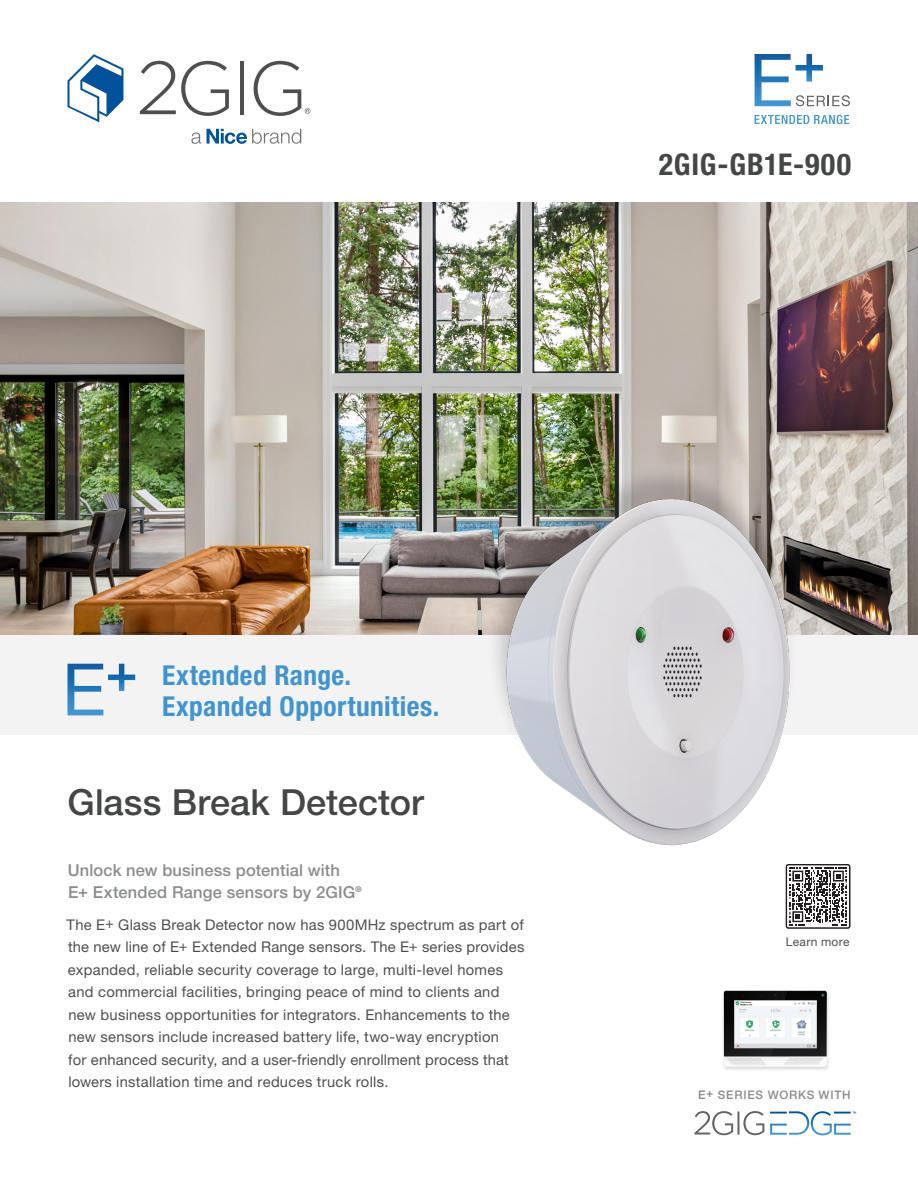
<style>
.page{position:relative;width:918px;height:1188px;background:#fff}
.page>*{position:absolute;margin:0;border:0;box-sizing:border-box;transform-origin:0 0}
.t1{font:500 36px "Helvetica Neue LT Std";letter-spacing:.005em;color:#454647}
.t2{font:700 condensed 30px "Helvetica Neue LT Std";letter-spacing:.025em;color:#454647}
.t3{font:700 condensed 27.45px/30.3px "Helvetica Neue LT Std";letter-spacing:.015em;color:#4194d0}
.t4{font:500 16.5px/22.5px "Helvetica Neue LT Std";letter-spacing:.005em;color:#8a8c8f}
.t5{font:14.7px/22.5px "Helvetica Neue LT Std";letter-spacing:.015em;color:#4e4f50}
.t6{font:12px "Helvetica Neue LT Std";letter-spacing:.03em;color:#4e4f50}
.t7{font:500 11.7px "Helvetica Neue LT Std";letter-spacing:.06em;color:#8a8c8f}
.s1{font-size:12px}
</style>
<div class="page">
<div style="left:0;top:615px;width:918px;height:120px;background:#ededee"></div>
<svg style="left:694px;top:1111px;width:70px;height:24px"></svg>
<svg style="left:770px;top:1111px;width:86px;height:24px"></svg>
<img style="left:0;top:202px;width:918px;height:432px">
<svg style="left:191px;top:133px;width:10px;height:11px"></svg>
<svg style="left:207px;top:129px;width:94px;height:15px"></svg>
<svg style="left:140px;top:61px;width:89px;height:55px"></svg>
<hr style="left:240px;top:62px;width:4px;height:53px;background:#4e4f50">
<svg style="left:68px;top:54px;width:56px;height:68px"></svg>
<svg style="left:254px;top:61px;width:56px;height:55px"></svg>
<div style="left:486px;top:463px;width:313px;height:376px;background:#231f20;opacity:.22"></div>
<img style="left:461px;top:485px;width:380px;height:361px">
<img style="left:755px;top:54px;width:36px;height:52px">
<img style="left:796px;top:54px;width:27px;height:28px">
<svg style="left:796px;top:95px;width:54px;height:11px"></svg>
<svg style="left:755px;top:115px;width:94px;height:9px"></svg>
<img style="left:723px;top:990px;width:106px;height:80px">
<svg style="left:786px;top:864px;width:64px;height:65px"></svg>
<img style="left:68px;top:664px;width:35px;height:51px">
<img style="left:108px;top:664px;width:27px;height:27px">
<p class="t2" style="left:659px;top:146px;width:194px">2GIG-GB1E-900</p>
<p class="t3" style="left:162px;top:660px;width:279px">Extended Range.<br>Expanded Opportunities.</p>
<p class="t1" style="left:68px;top:781px;width:358px">Glass Break Detector</p>
<p class="t4" style="left:68px;top:859px;width:295px">Unlock new business potential with<br>E+ Extended Range sensors by 2GIG<sup>®</sup></p>
<p class="t5" style="left:67px;top:913px;width:459px">The E+ Glass Break Detector now has 900MHz spectrum as part of the new line of E+ Extended Range sensors. The E+ series provides expanded, reliable security coverage to large, multi-level homes and commercial facilities, bringing peace of mind to clients and new business opportunities for integrators. Enhancements to the new sensors include increased battery life, two-way encryption<br>for enhanced security, and a user-friendly enrollment process that lowers installation time and reduces truck rolls.</p>
<p class="t6" style="left:786px;top:935px;width:65px">Learn more</p>
<p class="t7" style="left:698px;top:1088px;width:154px"><span class="s1">E+</span> SERIES WORKS WITH</p>
</div>
